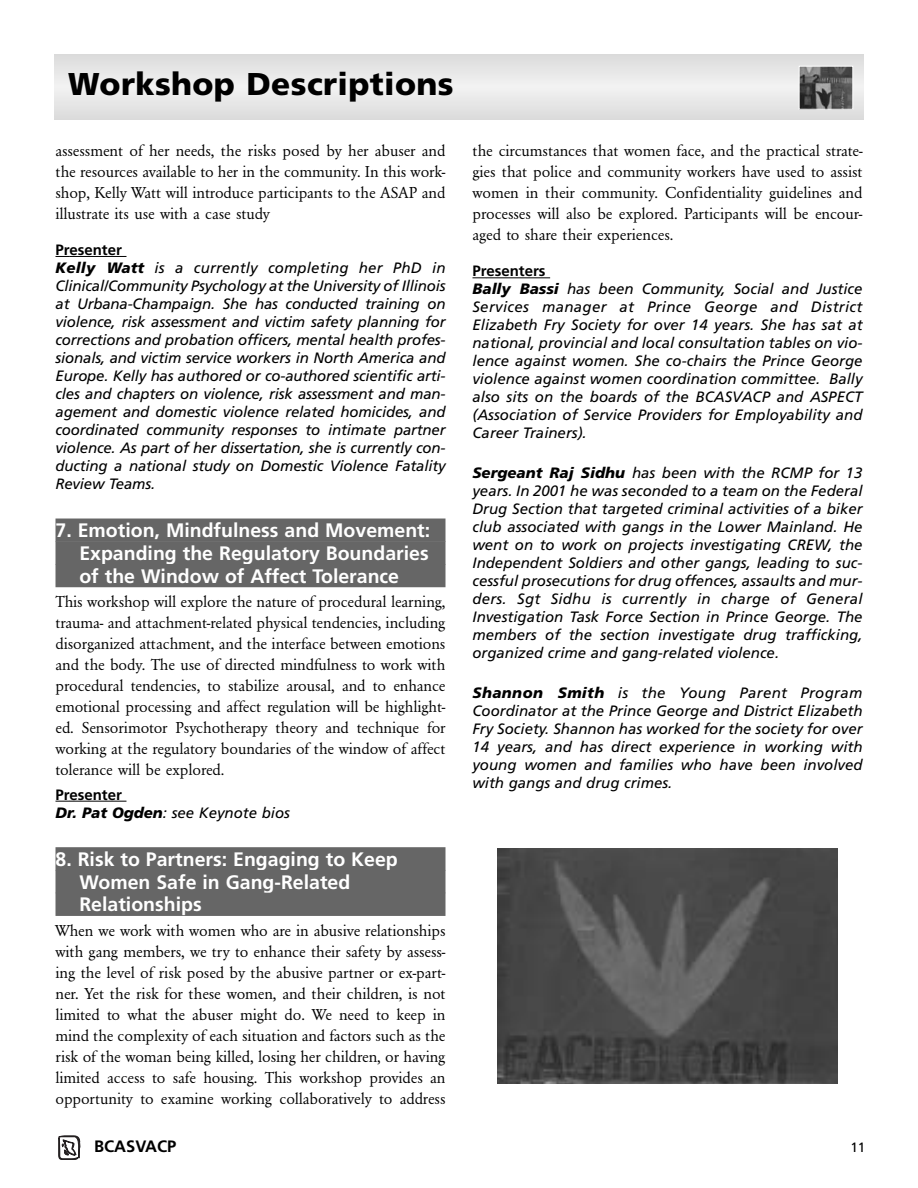
<style>
.page{position:relative;width:918px;height:1188px;background:#fff}
.page>*{position:absolute;margin:0;border:0;box-sizing:border-box;transform-origin:0 0}
.t1{font:900 31.5px "Frutiger";letter-spacing:.01em;color:#000}
.t2{font:700 19.5px/22.8px "Frutiger";color:#fff;text-align:justify}
.t3{font:16.5px/21px "URW Garamond T";letter-spacing:-.005em;color:#000;text-align:justify}
.t4{font:700 16.5px "Frutiger";color:#000}
.t5{font:italic 15px/18px "Frutiger";letter-spacing:-.01em;color:#000}
.t6{font:13.5px "Frutiger";color:#000}
.s1{font-weight:700;font-style:normal}
.s2{font-weight:900}
</style>
<div class="page">
<svg style="left:56px;top:256px;width:13px;height:1px"></svg>
<hr style="left:69px;top:256px;width:57px;height:1px;background:#000">
<div style="left:56px;top:519px;width:390px;height:23px;background:#666"></div>
<div style="left:56px;top:541px;width:390px;height:24px;background:#666"></div>
<div style="left:56px;top:564px;width:390px;height:23px;background:#666"></div>
<svg style="left:56px;top:801px;width:13px;height:1px"></svg>
<hr style="left:69px;top:801px;width:57px;height:1px;background:#000">
<div style="left:56px;top:847px;width:390px;height:23px;background:#666"></div>
<div style="left:56px;top:870px;width:390px;height:23px;background:#666"></div>
<div style="left:56px;top:893px;width:390px;height:23px;background:#666"></div>
<svg style="left:472px;top:277px;width:14px;height:1px"></svg>
<hr style="left:486px;top:277px;width:64px;height:1px;background:#000">
<div style="left:54px;top:54px;width:810px;height:66px;background:#dadada"></div>
<div style="left:54px;top:59px;width:810px;height:56px;background:#dedede"></div>
<div style="left:54px;top:64px;width:810px;height:46px;background:#e2e2e2"></div>
<div style="left:54px;top:69px;width:810px;height:36px;background:#e6e6e6"></div>
<div style="left:54px;top:75px;width:810px;height:23px;background:#eaeaea"></div>
<div style="left:54px;top:80px;width:810px;height:13px;background:#eee"></div>
<hr style="left:54px;top:86px;width:810px;height:2px;background:#f2f2f2">
<svg style="left:58px;top:1135px;width:23px;height:25px"></svg>
<img style="left:801px;top:68px;width:50px;height:39px">
<div style="left:799px;top:66px;width:54px;height:43px;border:1px solid #fff"></div>
<img style="left:497px;top:848px;width:340px;height:235px">
<h1 class="t1" style="left:68px;top:72px;width:387px">Workshop Descriptions</h1>
<p class="t3" style="left:56px;top:141px;width:392px">assessment of her needs, the risks posed by her abuser and the resources available to her in the community. In this work&shy;shop, Kelly Watt will introduce participants to the ASAP and illustrate its use with a case study</p>
<p class="t5" style="left:56px;top:242px;width:392px"><span class="s1">Presenter<br></span><span class="s2">Kelly Watt</span> is a currently completing her PhD in Clinical/Community Psychology at the University of Illinois at Urbana-Champaign. She has conducted training on violence, risk assessment and victim safety planning for corrections and probation officers, mental health profes&shy;sionals, and victim service workers in North America and Europe. Kelly has authored or co-authored scientific arti&shy;cles and chapters on violence, risk assessment and man&shy;agement and domestic violence related homicides, and coordinated community responses to intimate partner violence. As part of her dissertation, she is currently con&shy;ducting a national study on Domestic Violence Fatality Review Teams.</p>
<h2 class="t2" style="left:79px;top:521px;width:352px;text-indent:-24px">7. Emotion, Mindfulness and Movement:<br>Expanding the Regulatory Boundaries of the Window of Affect Tolerance</h2>
<p class="t3" style="left:56px;top:592px;width:392px">This workshop will explore the nature of procedural learning, trauma- and attachment-related physical tendencies, including disorganized attachment, and the interface between emotions and the body. The use of directed mindfulness to work with procedural tendencies, to stabilize arousal, and to enhance emotional processing and affect regulation will be highlight&shy;ed. Sensorimotor Psychotherapy theory and technique for working at the regulatory boundaries of the window of affect tolerance will be explored.</p>
<p class="t5" style="left:56px;top:787px;width:236px"><span class="s1">Presenter<br></span><span class="s2">Dr. Pat Ogden</span>: see Keynote bios</p>
<h2 class="t2" style="left:79px;top:849px;width:320px;text-align:left;text-indent:-24px">8. Risk to Partners: Engaging to Keep<br>Women Safe in Gang-Related<br>Relationships</h2>
<p class="t3" style="left:56px;top:921px;width:392px">When we work with women who are in abusive relationships with gang members, we try to enhance their safety by assess&shy;ing the level of risk posed by the abusive partner or ex-part&shy;ner. Yet the risk for these women, and their children, is not limited to what the abuser might do. We need to keep in mind the complexity of each situation and factors such as the risk of the woman being killed, losing her children, or having limited access to safe housing. This workshop provides an opportunity to examine working collaboratively to address</p>
<p class="t3" style="left:472px;top:141px;width:392px">the circumstances that women face, and the practical strate&shy;gies that police and community workers have used to assist women in their community. Confidentiality guidelines and processes will also be explored. Participants will be encour&shy;aged to share their experiences.</p>
<p class="t5" style="left:472px;top:263px;width:392px"><span class="s1">Presenters<br></span><span class="s2">Bally Bassi</span> has been Community, Social and Justice Services manager at Prince George and District Elizabeth Fry Society for over 14 years. She has sat at national, provincial and local consultation tables on vio&shy;lence against women. She co-chairs the Prince George violence against women coordination committee. Bally also sits on the boards of the BCASVACP and ASPECT (Association of Service Providers for Employability and Career Trainers).</p>
<p class="t5" style="left:472px;top:465px;width:392px;text-align:justify"><span class="s2">Sergeant Raj Sidhu</span> has been with the RCMP for 13 years. In 2001 he was seconded to a team on the Federal Drug Section that targeted criminal activities of a biker club associated with gangs in the Lower Mainland. He went on to work on projects investigating CREW, the Independent Soldiers and other gangs, leading to suc&shy;cessful prosecutions for drug offences, assaults and mur&shy;ders. Sgt Sidhu is currently in charge of General Investigation Task Force Section in Prince George. The members of the section investigate drug trafficking, organized crime and gang-related violence.</p>
<p class="t5" style="left:472px;top:684px;width:392px;text-align:justify"><span class="s2">Shannon Smith</span> is the Young Parent Program Coordinator at the Prince George and District Elizabeth Fry Society. Shannon has worked for the society for over 14 years, and has direct experience in working with young women and families who have been involved with gangs and drug crimes.</p>
<p class="t4" style="left:94px;top:1140px;width:84px">BCASVACP</p>
<p class="t6" style="left:850px;top:1142px;width:17px">11</p>
</div>
